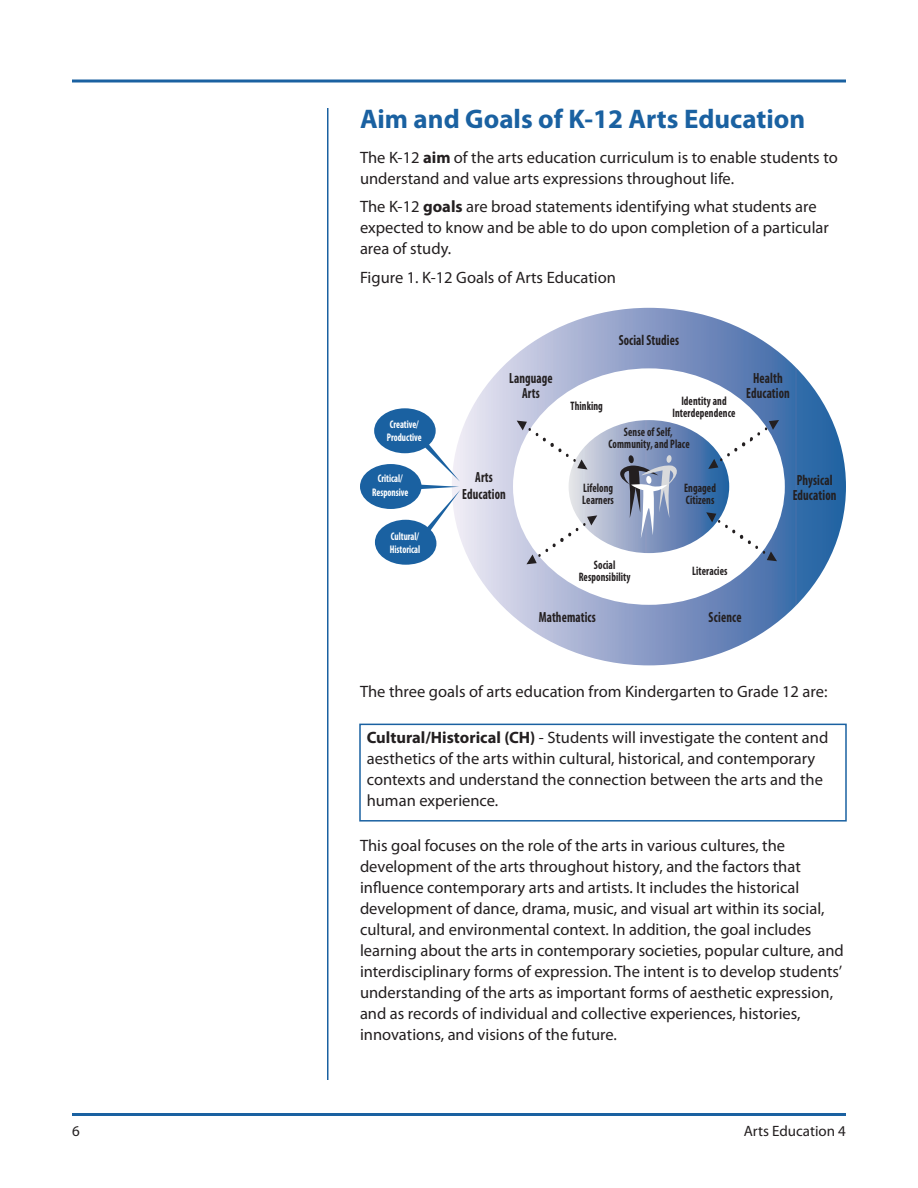
<style>
.page{position:relative;width:918px;height:1188px;background:#fff}
.page>*{position:absolute;margin:0;border:0;box-sizing:border-box;transform-origin:0 0}
.Heading_1_-_H1__18_p{font:700 27px "Myriad Pro";color:#1a61a1}
.Body_Text__11_pt{font:16.5px/21px "Myriad Pro";color:#231f20}
.Figure_Caption{font:16.5px "Myriad Pro";color:#231f20}
.t1{font:15px "Myriad Pro";color:#231f20}
.t2{font:700 condensed 14.85px/14.9px "Myriad Pro";letter-spacing:.01em;color:#231f20;text-align:center;scale:.84 1}
.t3{font:700 condensed 12.3px/12.3px "Myriad Pro";letter-spacing:.01em;color:#231f20;text-align:center;scale:.84 1}
.t4{font:700 condensed 11.1px/13.4px "Myriad Pro";color:#fff;scale:.84 1}
.s1{font-weight:700}
</style>
<div class="page">
<hr style="left:72px;top:1113px;width:774px;height:3px;background:#1a61a1">
<hr style="left:72px;top:80px;width:774px;height:2px;background:#1a61a1">
<hr style="left:327px;top:108px;width:1px;height:972px;background:#1a61a1">
<svg style="left:458px;top:308px;width:388px;height:357px"></svg>
<svg style="left:517px;top:420px;width:262px;height:144px"></svg>
<div style="left:375px;top:520px;width:61px;height:45px;background:#1a61a1;border-radius:50%"></div>
<svg style="left:410px;top:442px;width:50px;height:94px"></svg>
<div style="left:374px;top:408px;width:62px;height:45px;background:#1a61a1;border-radius:50%"></div>
<div style="left:360px;top:464px;width:62px;height:45px;background:#1a61a1;border-radius:50%"></div>
<div style="left:359px;top:724px;width:488px;height:98px;border:2px solid #1a61a1"></div>
<p class="Heading_1_-_H1__18_p" style="left:360px;top:102px;width:447px">Aim and Goals of K-12 Arts Education</p>
<p class="Body_Text__11_pt" style="left:360px;top:146px;width:479px">The K-12 <span class="s1">aim</span> of the arts education curriculum is to enable students to understand and value arts expressions throughout life.</p>
<p class="Body_Text__11_pt" style="left:360px;top:196px;width:470px">The K-12 <span class="s1">goals</span> are broad statements identifying what students are expected to know and be able to do upon completion of a particular area of study.</p>
<p class="Figure_Caption" style="left:360px;top:267px;width:257px">Figure 1. K-12 Goals of Arts Education</p>
<p class="t4" style="left:387px;top:418px;width:43px">Creative/<br>Productive</p>
<p class="t4" style="left:372px;top:472px;width:44px;text-align:center">Critical/<br>Responsive</p>
<p class="t4" style="left:390px;top:529px;width:38px">Cultural/<br>Historical</p>
<p class="t2" style="left:509px;top:370px;width:53px">Language<br>Arts</p>
<p class="t2" style="left:462px;top:469px;width:54px;line-height:16.2px">Arts<br>Education</p>
<p class="t2" style="left:619px;top:332px;width:73px">Social Studies</p>
<p class="t3" style="left:571px;top:400px;width:40px">Thinking</p>
<p class="t3" style="left:673px;top:394px;width:76px">Identity and<br>Interdependence</p>
<p class="t3" style="left:608px;top:426px;width:98px">Sense of Self,<br>Community, and Place</p>
<p class="t3" style="left:684px;top:482px;width:39px;text-align:left">Engaged<br>Citizens</p>
<p class="t3" style="left:582px;top:482px;width:39px;text-align:left">Lifelong<br>Learners</p>
<p class="t2" style="left:746px;top:370px;width:54px">Health<br>Education</p>
<p class="t2" style="left:793px;top:472px;width:54px;text-align:left">Physical<br>Education</p>
<p class="t3" style="left:579px;top:559px;width:63px">Social<br>Responsibility</p>
<p class="t3" style="left:692px;top:564px;width:43px">Literacies</p>
<p class="t2" style="left:539px;top:610px;width:69px">Mathematics</p>
<p class="t2" style="left:709px;top:610px;width:41px">Science</p>
<p class="Body_Text__11_pt" style="left:360px;top:680px;width:469px">The three goals of arts education from Kindergarten to Grade 12 are:</p>
<p class="Body_Text__11_pt" style="left:367px;top:727px;width:463px"><span class="s1">Cultural/Historical (CH)</span> - Students will investigate the content and aesthetics of the arts within cultural, historical, and contemporary contexts and understand the connection between the arts and the human experience.</p>
<p class="Body_Text__11_pt" style="left:360px;top:835px;width:485px">This goal focuses on the role of the arts in various cultures, the development of the arts throughout history, and the factors that influence contemporary arts and artists. It includes the historical development of dance, drama, music, and visual art within its social, cultural, and environmental context. In addition, the goal includes learning about the arts in contemporary societies, popular culture, and interdisciplinary forms of expression. The intent is to develop students’ understanding of the arts as important forms of aesthetic expression, and as records of individual and collective experiences, histories, innovations, and visions of the future.</p>
<p class="t1" style="left:72px;top:1122px;width:9px">6</p>
<p class="t1" style="left:744px;top:1122px;width:104px">Arts Education 4</p>
</div>
